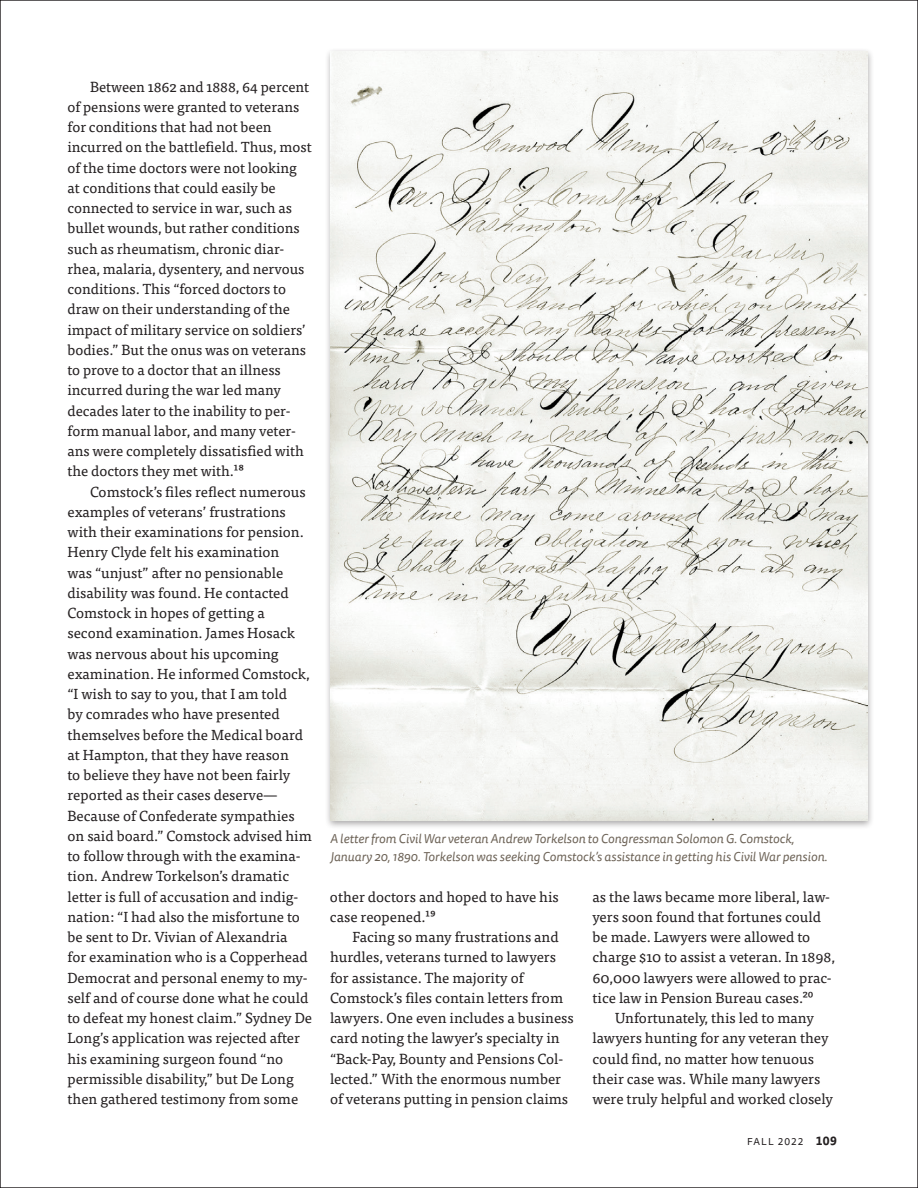
<style>
.page{position:relative;width:918px;height:1188px;background:#fff}
.page>*{position:absolute;margin:0;border:0;box-sizing:border-box;transform-origin:0 0}
.t1{font:14.55px/20.2px "Tisa Pro";color:#231f20}
.t2{font:italic 12.75px/18px "Tisa Sans Pro";color:#6c6256}
.t3{font:10.05px "Tisa Sans Pro";letter-spacing:.1em;color:#231f20}
.s1{font-weight:700;font-size:12px}
</style>
<div class="page">
<div style="left:324px;top:48px;width:551px;height:782px;background:#231f20;opacity:.4"></div>
<img style="left:330px;top:52px;width:537px;height:769px">
<p class="t1" style="left:68px;top:76px;width:246px;text-indent:22px">Between 1862 and 1888, 64 percent of pensions were granted to veterans for conditions that had not been incurred on the battlefield. Thus, most of the time doctors were not looking at conditions that could easily be connected to service in war, such as bullet wounds, but rather conditions such as rheumatism, chronic diar&shy;rhea, malaria, dysentery, and nervous conditions. This “forced doctors to draw on their understanding of the impact of military service on soldiers’ bodies.” But the onus was on veterans to prove to a doctor that an illness incurred during the war led many decades later to the inability to per&shy;form manual labor, and many veter&shy;ans were completely dissatisfied with the doctors they met with.18</p>
<p class="t1" style="left:68px;top:481px;width:246px;text-indent:22px">Comstock’s files reflect numerous examples of veterans’ frustrations with their examinations for pension.<br>Henry Clyde felt his examination<br>was “unjust” after no pensionable disability was found. He contacted Comstock in hopes of getting a second examination. James Hosack was nervous about his upcoming examination. He informed Comstock, “I wish to say to you, that I am told<br>by comrades who have presented themselves before the Medical board at Hampton, that they have reason<br>to believe they have not been fairly reported as their cases deserve— Because of Confederate sympathies on said board.” Comstock advised him to follow through with the examina&shy;tion. Andrew Torkelson’s dramatic letter is full of accusation and indig&shy;nation: “I had also the misfortune to be sent to Dr. Vivian of Alexandria<br>for examination who is a Copperhead Democrat and personal enemy to my&shy;self and of course done what he could to defeat my honest claim.” Sydney De Long’s application was rejected after his examining surgeon found “no permissible disability,” but De Long then gathered testimony from some</p>
<p class="t2" style="left:330px;top:830px;width:499px">A letter from Civil War veteran Andrew Torkelson to Congressman Solomon G. Comstock,<br>January 20, 1890. Torkelson was seeking Comstock’s assistance in getting his Civil War pension.</p>
<p class="t1" style="left:330px;top:886px;width:230px">other doctors and hoped to have his case reopened.19</p>
<p class="t1" style="left:330px;top:926px;width:245px;text-indent:23px">Facing so many frustrations and hurdles, veterans turned to lawyers for assistance. The majority of Comstock’s files contain letters from lawyers. One even includes a business card noting the lawyer’s specialty in “Back-Pay, Bounty and Pensions Col&shy;lected.” With the enormous number of veterans putting in pension claims</p>
<p class="t1" style="left:592px;top:886px;width:244px">as the laws became more liberal, law&shy;yers soon found that fortunes could be made. Lawyers were allowed to charge $10 to assist a veteran. In 1898, 60,000 lawyers were allowed to prac&shy;tice law in Pension Bureau cases.20</p>
<p class="t1" style="left:593px;top:1007px;width:242px;text-indent:22px">Unfortunately, this led to many lawyers hunting for any veteran they could find, no matter how tenuous their case was. While many lawyers were truly helpful and worked closely</p>
<p class="t3" style="left:747px;top:1134px;width:91px">FALL 2022 <span class="s1">109</span></p>
</div>
